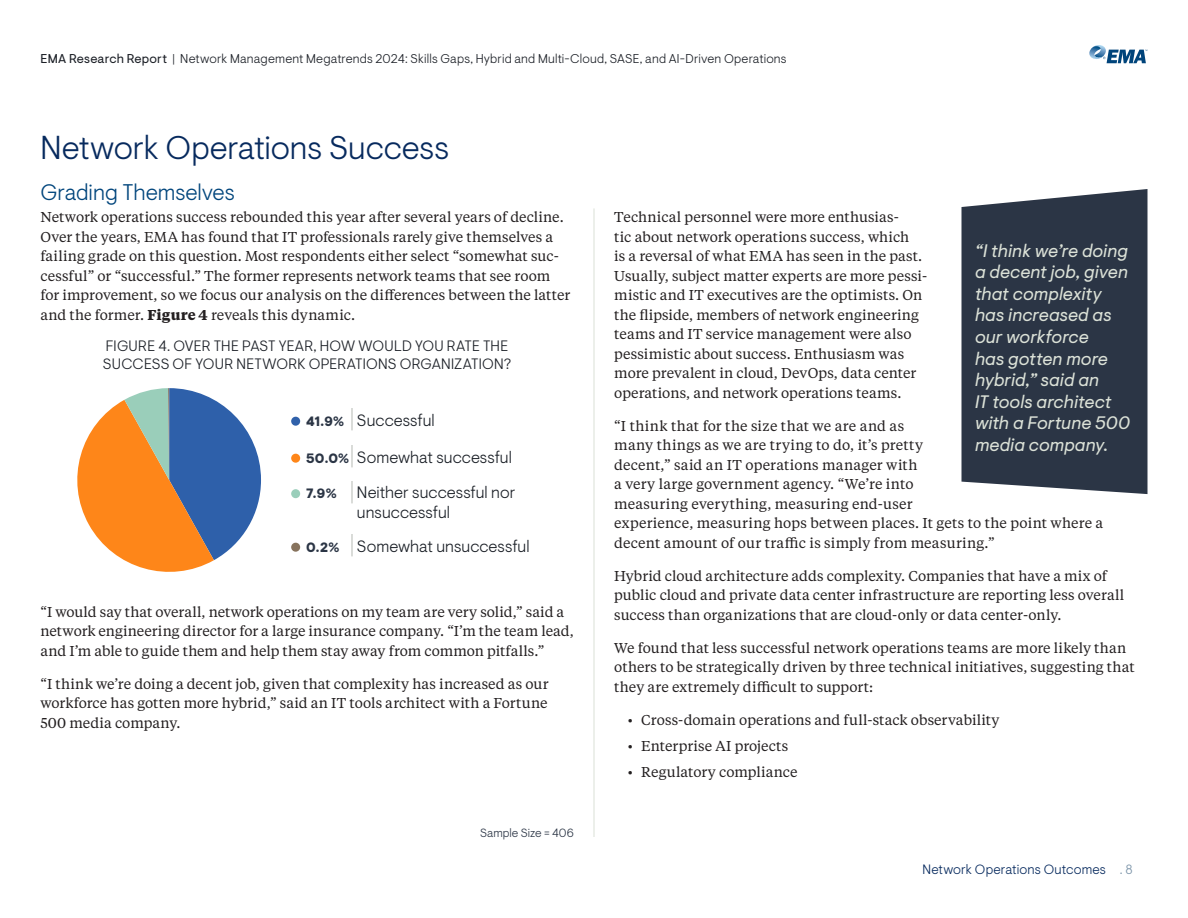
<style>
.page{position:relative;width:1188px;height:918px;background:#fff}
.page>*{position:absolute;margin:0;border:0;box-sizing:border-box;transform-origin:0 0}
.Heading_1{font:300 33px "Visuelt Pro";letter-spacing:-.005em;color:#072a5e}
.Heading_2{font:300 22.5px "Visuelt Pro";color:#00457c}
.Pull_quote{font:italic 18px/21.6px "Visuelt Pro";color:#dbe1d7}
.t1{font:300 16.5px/35.5px "Visuelt Pro";letter-spacing:.005em;color:#1b2027}
.Figures{font:300 15px/18px "Visuelt Pro";letter-spacing:.015em;color:#1c2027}
.t2{font:14.25px/19.5px "Tiempos Text";letter-spacing:.005em;color:#231f20}
.t3{font:300 13.5px "Visuelt Pro";letter-spacing:.01em;color:#072a5e}
.t4{font:300 13.5px "Visuelt Pro";color:#7a93a8}
.t5{font:300 12.75px "Visuelt Pro";letter-spacing:.015em;color:#1c2027}
.Sample_size{font:300 12px "Visuelt Pro";color:#2b3545}
.s1{font-weight:400}
.s2{font-weight:700}
.s3{font-weight:900;font-size:13.5px;color:#2b3545}
.s4{font-size:27px;color:#a4a9a1}
</style>
<div class="page">
<svg style="left:1089px;top:45px;width:58px;height:18px"></svg>
<hr style="left:594px;top:208px;width:1px;height:629px;background:#dbe1d7">
<div style="left:291px;top:417px;width:9px;height:9px;background:#3061aa;border-radius:4px"></div>
<div style="left:291px;top:454px;width:9px;height:9px;background:#fe8619;border-radius:4px"></div>
<div style="left:291px;top:489px;width:9px;height:9px;background:#9aceba;border-radius:4px"></div>
<div style="left:291px;top:543px;width:9px;height:9px;background:#87735d;border-radius:4px"></div>
<svg style="left:77px;top:388px;width:184px;height:184px"></svg>
<div style="left:962px;top:189px;width:186px;height:305px;background:#2b3545"></div>
<p class="t5" style="left:40px;top:52px;width:748px"><span class="s1">EMA Research Report</span> | Network Management Megatrends 2024: Skills Gaps, Hybrid and Multi-Cloud, SASE, and AI-Driven Operations</p>
<p class="Heading_1" style="left:40px;top:129px;width:410px">Network Operations Success</p>
<p class="Heading_2" style="left:40px;top:179px;width:196px">Grading Themselves</p>
<p class="t2" style="left:40px;top:207px;width:531px">Network operations success rebounded this year after several years of decline.<br>Over the years, EMA has found that IT professionals rarely give themselves a failing grade on this question. Most respondents either select “somewhat suc&shy;cessful” or “successful.” The former represents network teams that see room for improvement, so we focus our analysis on the differences between the latter and the former. <span class="s2">Figure 4</span> reveals this dynamic.</p>
<p class="Figures" style="left:103px;top:337px;width:410px">FIGURE 4. OVER THE PAST YEAR, HOW WOULD YOU RATE THE<br>SUCCESS OF YOUR NETWORK OPERATIONS ORGANIZATION?</p>
<p class="t1" style="left:306px;top:402px;width:130px"><span class="s3">41.9%</span> <span class="s4">|</span> Successful</p>
<p class="t1" style="left:306px;top:439px;width:211px"><span class="s3">50.0%</span><span class="s4">|</span> Somewhat successful<br><span class="s3">7.9%</span> <span class="s4">|</span> Neither successful nor</p>
<p class="t1" style="left:306px;top:496px;width:225px;line-height:33.8px;text-indent:51px">unsuccessful<br><span class="s3">0.2%</span> <span class="s4">|</span> Somewhat unsuccessful</p>
<p class="t2" style="left:40px;top:601px;width:535px">“I would say that overall, network operations on my team are very solid,” said a network engineering director for a large insurance company. “I’m the team lead, and I’m able to guide them and help them stay away from common pitfalls.”</p>
<p class="t2" style="left:40px;top:673px;width:510px;text-align:justify">“I think we’re doing a decent job, given that complexity has increased as our workforce has gotten more hybrid,” said an IT tools architect with a Fortune 500 media company.</p>
<p class="Sample_size" style="left:480px;top:826px;width:95px">Sample Size = 406</p>
<p class="t2" style="left:614px;top:207px;width:315px">Technical personnel were more enthusias-<br>tic about network operations success, which<br>is a reversal of what EMA has seen in the past.<br>Usually, subject matter experts are more pessi&shy;mistic and IT executives are the optimists. On the flipside, members of network engineering teams and IT service management were also pessimistic about success. Enthusiasm was more prevalent in cloud, DevOps, data center operations, and network operations teams.</p>
<p class="t2" style="left:614px;top:415px;width:491px">“I think that for the size that we are and as<br>many things as we are trying to do, it’s pretty<br>decent,” said an IT operations manager with<br>a very large government agency. “We’re into<br>measuring everything, measuring end-user<br>experience, measuring hops between places. It gets to the point where a decent amount of our traffic is simply from measuring.”</p>
<p class="t2" style="left:614px;top:565px;width:511px">Hybrid cloud architecture adds complexity. Companies that have a mix of public cloud and private data center infrastructure are reporting less overall success than organizations that are cloud-only or data center-only.</p>
<p class="t2" style="left:614px;top:637px;width:522px">We found that less successful network operations teams are more likely than others to be strategically driven by three technical initiatives, suggesting that they are extremely difficult to support:</p>
<p class="t2" style="left:628px;top:709px;width:373px">• Cross-domain operations and full-stack observability</p>
<p class="t2" style="left:628px;top:735px;width:162px">• Enterprise AI projects</p>
<p class="t2" style="left:628px;top:762px;width:171px">• Regulatory compliance</p>
<p class="Pull_quote" style="left:975px;top:240px;width:157px">“I think we’re doing a decent job, given that complexity has increased as our workforce<br>has gotten more hybrid,” said an<br>IT tools architect with a Fortune 500 media company.</p>
<p class="t3" style="left:922px;top:862px;width:185px">Network Operations Outcomes</p>
<p class="t4" style="left:1120px;top:862px;width:14px">. 8</p>
</div>
